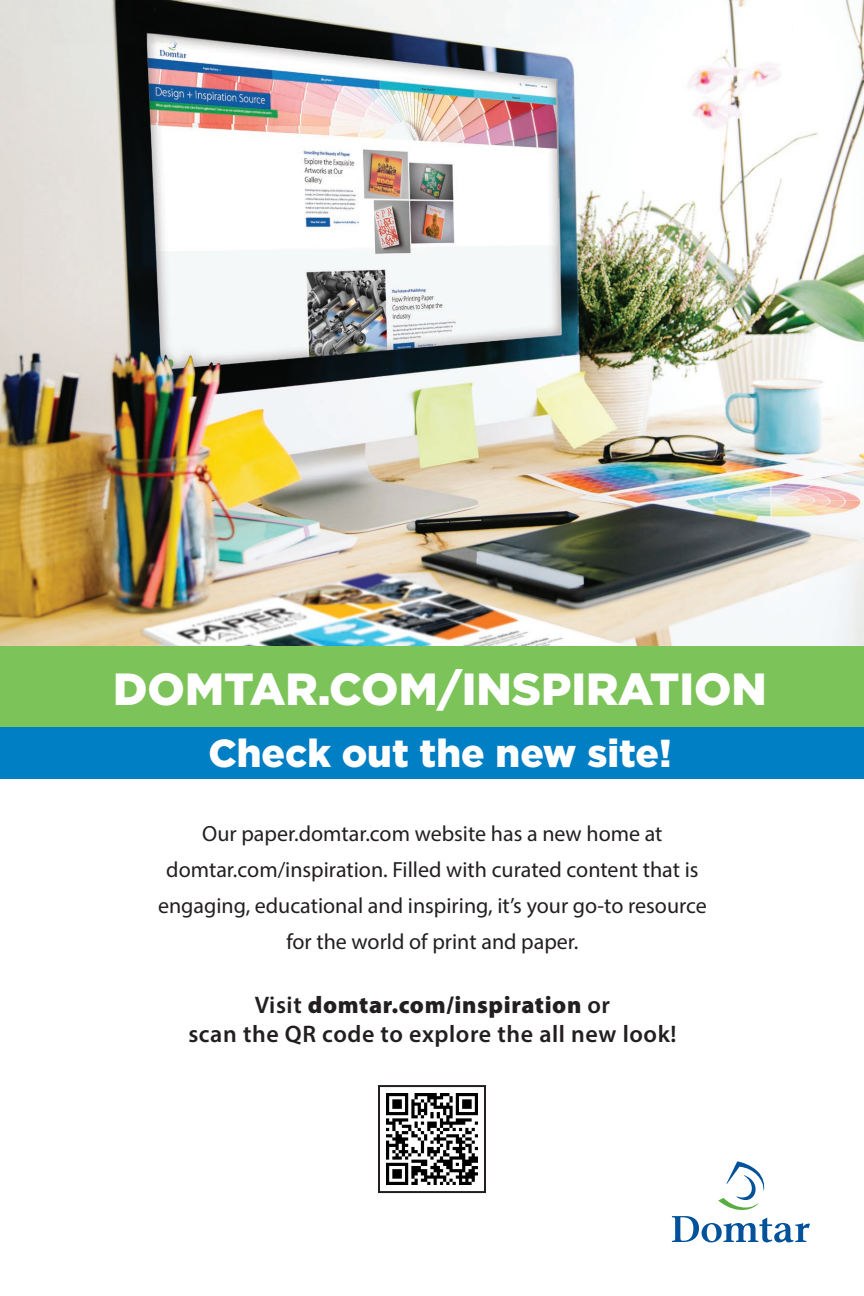
<style>
.page{position:relative;width:864px;height:1296px;background:#fff}
.page>*{position:absolute;margin:0;border:0;box-sizing:border-box;transform-origin:0 0}
.t1{font:900 45px "Gotham";color:#fff}
.t2{font:900 39px "Gotham";color:#fff}
.t3{font:600 24px/28.8px "Myriad Pro";letter-spacing:.025em;color:#231f20;text-align:center}
.t4{font:22px/36px "Myriad Pro";color:#231f20;text-align:center}
.s1{font-weight:900}
</style>
<div class="page">
<img style="left:0;top:1px;width:864px;height:645px">
<div style="left:0;top:646px;width:864px;height:81px;background:#7cc45a"></div>
<div style="left:0;top:727px;width:864px;height:52px;background:#007fc5"></div>
<img style="left:387px;top:1094px;width:90px;height:90px">
<div style="left:378px;top:1085px;width:108px;height:108px;border:2px solid #231f20"></div>
<svg style="left:672px;top:1161px;width:138px;height:81px"></svg>
<h1 class="t1" style="left:113px;top:658px;width:655px">DOMTAR.COM/INSPIRATION</h1>
<h2 class="t2" style="left:208px;top:726px;width:465px">Check out the new site!</h2>
<p class="t4" style="left:158px;top:815px;width:550px">Our paper.domtar.com website has a new home at domtar.com/inspiration. Filled with curated content that is engaging, educational and inspiring, it’s your go-to resource for the world of print and paper.</p>
<p class="t3" style="left:188px;top:990px;width:490px">Visit <span class="s1">domtar.com/inspiration</span> or<br>scan the QR code to explore the all new look!</p>
</div>
